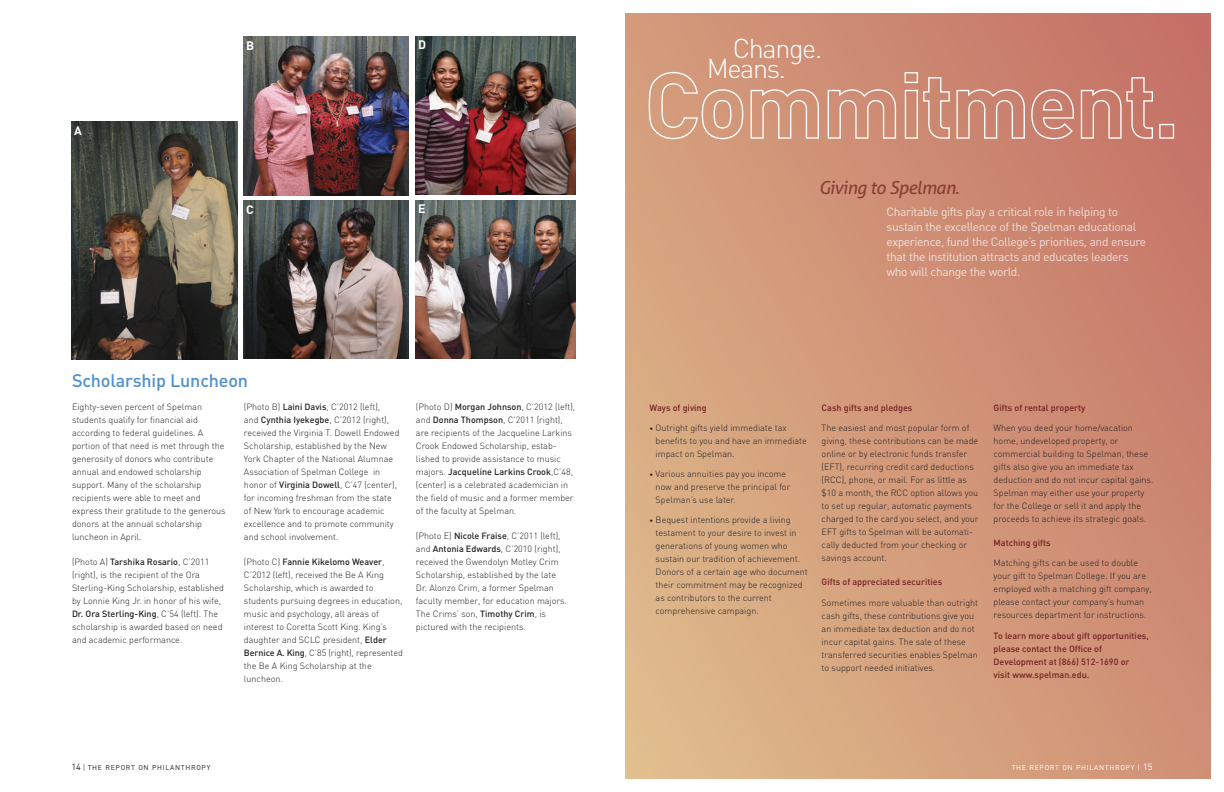
<style>
.page{position:relative;width:1224px;height:792px;background:#fff}
.page>*{position:absolute;margin:0;border:0;box-sizing:border-box;transform-origin:0 0}
.t1{font:300 27px/20.3px "DIN";letter-spacing:-.05em;color:#fff}
.t2{font:500 18px "DIN";letter-spacing:-.01em;color:#5090cc}
.t3{font:italic 18px "Aller";letter-spacing:-.03em;color:#762023}
.t4{font:700 12.2px "DIN";color:#fff}
.t5{font:12px/15px "DIN";letter-spacing:-.03em;color:#fff}
.t6{font:300 9px/13px "DIN";color:#231f20}
.t7{font:500 9px/13px "DIN";color:#762023}
.t8{font:7px "DIN";letter-spacing:.1em;color:#231f20}
.t9{font:7px "DIN";letter-spacing:.1em;color:#fff}
.s1{font-weight:500}
.s2{font-size:9px}
.s3{font-weight:300;font-size:8px}
.s4{font-size:7px}
</style>
<div class="page">
<img style="left:71px;top:121px;width:167px;height:238px">
<img style="left:415px;top:200px;width:161px;height:159px">
<img style="left:243px;top:200px;width:166px;height:159px">
<img style="left:243px;top:36px;width:166px;height:159px">
<svg style="left:626px;top:14px;width:584px;height:764px;background:#d19779"></svg>
<svg style="left:648px;top:71px;width:96px;height:69px;background:#d7a388"></svg>
<svg style="left:750px;top:89px;width:70px;height:50px;background:#d7a28a"></svg>
<svg style="left:827px;top:89px;width:70px;height:50px;background:#d59d88"></svg>
<svg style="left:904px;top:71px;width:46px;height:68px;background:#d39986"></svg>
<svg style="left:956px;top:76px;width:198px;height:64px;background:#cd8979"></svg>
<div style="left:1159px;top:124px;width:15px;height:15px;border:1px solid #fff"></div>
<img style="left:415px;top:36px;width:161px;height:159px">
<h3 class="t4" style="left:74px;top:122px;width:9px">A</h3>
<h3 class="t4" style="left:246px;top:37px;width:10px">B</h3>
<h3 class="t4" style="left:418px;top:36px;width:10px">D</h3>
<h3 class="t4" style="left:246px;top:201px;width:9px">C</h3>
<h3 class="t4" style="left:418px;top:200px;width:9px">E</h3>
<h2 class="t2" style="left:72px;top:368px;width:178px">Scholarship Luncheon</h2>
<p class="t6" style="left:72px;top:400px;width:155px">Eighty-seven percent of Spelman students qualify for financial aid according to federal guidelines. A portion of that need is met through the generosity of donors who contribute annual and endowed scholarship support. Many of the scholarship recipients were able to meet and express their gratitude to the generous donors at the annual scholarship luncheon in April.</p>
<p class="t6" style="left:72px;top:555px;width:154px">(Photo A) <span class="s1">Tarshika Rosario</span>, C’2011 (right), is the recipient of the Ora Sterling-King Scholarship, established by Lonnie King Jr. in honor of his wife, <span class="s1">Dr. Ora Sterling-King</span>, C’54 (left). The scholarship is awarded based on need and academic performance.</p>
<p class="t6" style="left:244px;top:400px;width:157px">(Photo B) <span class="s1">Laini Davis</span>, C’2012 (left),<br>and <span class="s1">Cynthia Iyekegbe</span>, C’2012 (right), received the Virginia T. Dowell Endowed Scholarship, established by the New York Chapter of the National Alumnae Association of Spelman College in honor of <span class="s1">Virginia Dowell</span>, C’47 (center), for incoming freshman from the state of New York to encourage academic excellence and to promote community and school involvement.</p>
<p class="t6" style="left:244px;top:555px;width:160px">(Photo C) <span class="s1">Fannie Kikelomo Weaver</span>, C’2012 (left), received the Be A King Scholarship, which is awarded to students pursuing degrees in education, music and psychology, all areas of interest to Coretta Scott King. King’s daughter and SCLC president, <span class="s1">Elder Bernice A. King</span>, C’85 (right), represented the Be A King Scholarship at the luncheon.</p>
<p class="t6" style="left:416px;top:400px;width:161px">(Photo D) <span class="s1">Morgan Johnson</span>, C’2012 (left), and <span class="s1">Donna Thompson</span>, C’2011 (right), are recipients of the Jacqueline Larkins Crook Endowed Scholarship, estab&shy;lished to provide assistance to music majors. <span class="s1">Jacqueline Larkins Crook</span>,C’48, (center) is a celebrated academician in the field of music and a former member of the faculty at Spelman.</p>
<p class="t6" style="left:416px;top:529px;width:153px">(Photo E) <span class="s1">Nicole Fraise</span>, C’2011 (left), and <span class="s1">Antonia Edwards</span>, C’2010 (right), received the Gwendolyn M otley Crim Scholarship, established by the late Dr. Alonzo Crim, a former Spelman faculty member, for education majors.<br>The Crims’ son, <span class="s1">Timothy Crim</span>, is pictured with the recipients.</p>
<p class="t8" style="left:71px;top:763px;width:58px"><span class="s2">14</span> <span class="s3">|</span> The Report</p>
<p class="t8" style="left:138px;top:763px;width:73px">on Philanthropy</p>
<h1 class="t1" style="left:707px;top:37px;width:117px;text-indent:26px">Change. means.</h1>
<h2 class="t3" style="left:818px;top:176px;width:143px">Giving to Spelman.</h2>
<h3 class="t5" style="left:887px;top:204px;width:261px">Charitable gifts play a critical role in helping to sustain the excellence of the Spelman educational experience, fund the College’s priorities, and ensure that the institution attracts and educates leaders who will change the world.</h3>
<p class="t7" style="left:650px;top:401px;width:59px">Ways of giving</p>
<p class="t6" style="left:656px;top:421px;width:153px;text-indent:-6px"><span class="s4">•</span> Outright gifts yield immediate tax benefits to you and have an immediate impact on Spelman.</p>
<p class="t6" style="left:656px;top:467px;width:136px;text-indent:-6px"><span class="s4">•</span> Various annuities pay you income now and preserve the principal for<br>Spelman’s use later.</p>
<p class="t6" style="left:656px;top:513px;width:154px;text-indent:-6px"><span class="s4">•</span> Bequest intentions provide a living testament to your desire to invest in generations of young women who sustain our tradition of achievement.<br>Donors of a certain age who document their commitment may be recognized as contributors to the current comprehensive campaign.</p>
<p class="t7" style="left:822px;top:401px;width:92px">Cash gifts and pledges</p>
<p class="t6" style="left:822px;top:421px;width:159px">The easiest and most popular form of giving, these contributions can be made online or by electronic funds transfer (EFT), recurring credit card deductions (RCC), phone, or mail. For as little as $10 a month, the RCC option allows you to set up regular, automatic payments charged to the card you select, and your EFT gifts to Spelman will be automati&shy;cally deducted from your checking or savings account.</p>
<p class="t7" style="left:822px;top:575px;width:122px">Gifts of appreciated securities</p>
<p class="t6" style="left:822px;top:595px;width:158px">Sometimes more valuable than outright cash gifts, these contributions give you an immediate tax deduction and do not incur capital gains. The sale of these transferred securities enables Spelman to support needed initiatives.</p>
<p class="t7" style="left:994px;top:401px;width:93px">Gifts of rental property</p>
<p class="t6" style="left:994px;top:421px;width:161px">When you deed your home/vacation home, undeveloped property, or commercial building to Spelman, these gifts also give you an immediate tax deduction and do not incur capital gains.<br>Spelman may either use your property for the College or sell it and apply the proceeds to achieve its strategic goals.</p>
<p class="t7" style="left:994px;top:536px;width:59px">Matching gifts</p>
<p class="t6" style="left:994px;top:556px;width:160px">Matching gifts can be used to double your gift to Spelman College. If you are employed with a matching gift company, please contact your company’s human resources department for instructions.</p>
<p class="t7" style="left:994px;top:629px;width:157px">To learn more about gift opportunities, please contact the Office of<br>Development at (866) 512-1690 or<br>visit www.spelman.edu.</p>
<p class="t9" style="left:1012px;top:763px;width:41px">The Report</p>
<p class="t9" style="left:1062px;top:763px;width:92px">on Philanthropy | <span class="s2">15</span></p>
</div>
